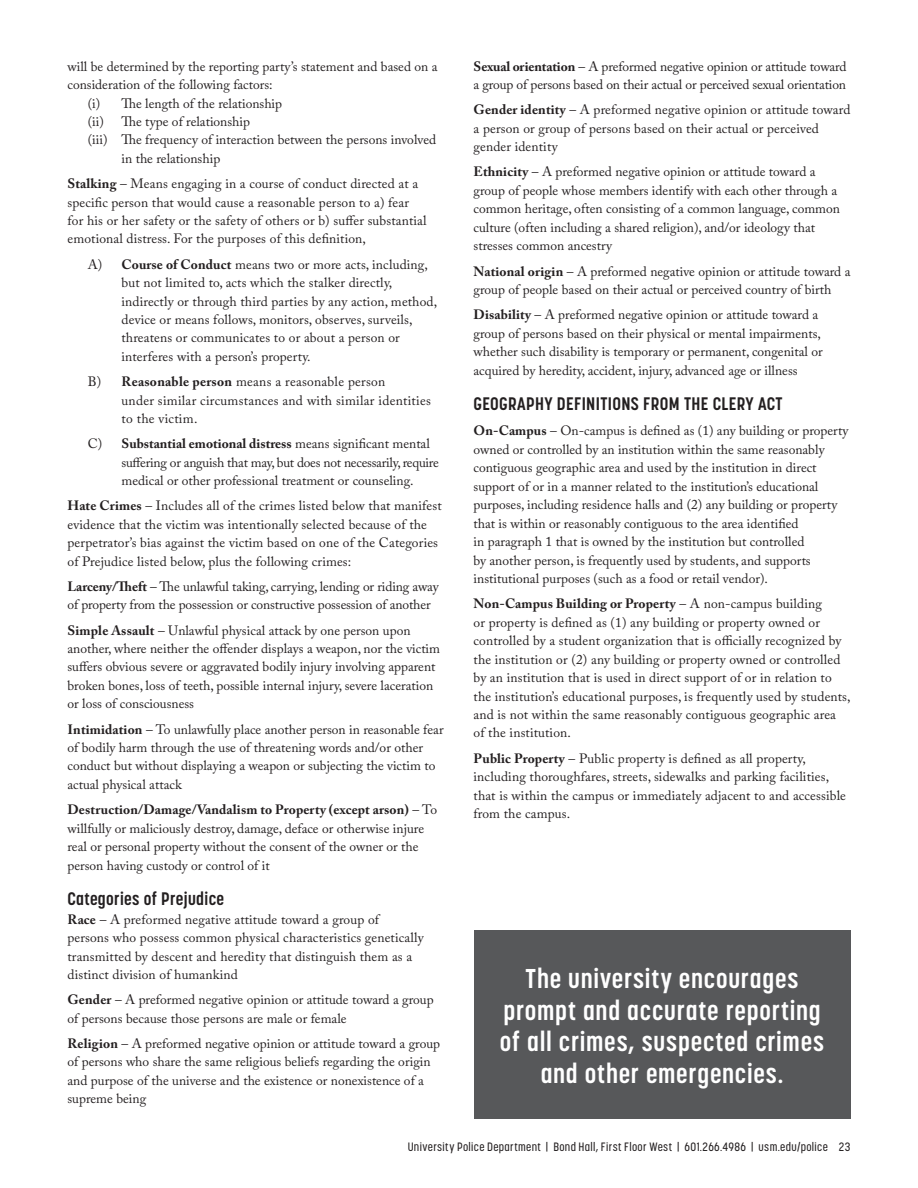
<style>
.page{position:relative;width:918px;height:1188px;background:#fff}
.page>*{position:absolute;margin:0;border:0;box-sizing:border-box;transform-origin:0 0}
.Quote_Text{font:700 27px/31.5px "Korolev Condensed";letter-spacing:.03em;color:#fff;text-align:center}
.Subheads_-_Korolev_Con_Bold{font:700 18px "Korolev Condensed";letter-spacing:.02em;color:#231f20}
.t1{font:13.5px/18.5px "Adobe Caslon Pro";color:#231f20}
.t2{font:13.5px/18.5px "Adobe Caslon Pro";letter-spacing:.02em;color:#231f20}
.t3{font:500 12px "Korolev Condensed";letter-spacing:.03em;color:#231f20}
.s1{font-weight:700}
</style>
<div class="page">
<div style="left:474px;top:930px;width:376px;height:189px;background:#57585a"></div>
<p class="t1" style="left:68px;top:57px;width:372px">will be determined by the reporting party’s statement and based on a consideration of the following factors:</p>
<p class="t1" style="left:88px;top:94px;width:196px">(i) The length of the relationship</p>
<p class="t1" style="left:88px;top:112px;width:164px">(ii) The type of relationship</p>
<p class="t1" style="left:122px;top:131px;width:316px;text-indent:-34px">(iii) The frequency of interaction between the persons involved in the relationship</p>
<p class="t1" style="left:68px;top:174px;width:361px"><span class="s1">Stalking</span> – Means engaging in a course of conduct directed at a specific person that would cause a reasonable person to a) fear for his or her safety or the safety of others or b) suffer substantial emotional distress. For the purposes of this definition,</p>
<p class="t1" style="left:122px;top:255px;width:317px;text-indent:-34px">A) <span class="s1">Course of Conduct</span> means two or more acts, including, but not limited to, acts which the stalker directly, indirectly or through third parties by any action, method, device or means follows, monitors, observes, surveils, threatens or communicates to or about a person or interferes with a person’s property.</p>
<p class="t2" style="left:122px;top:372px;width:311px;text-indent:-34px">B) <span class="s1">Reasonable person</span> means a reasonable person<br>under similar circumstances and with similar identities to the victim.</p>
<p class="t1" style="left:122px;top:434px;width:319px;text-indent:-34px">C) <span class="s1">Substantial emotional distress</span> means significant mental suffering or anguish that may, but does not necessarily, require medical or other professional treatment or counseling.</p>
<p class="t1" style="left:68px;top:496px;width:376px"><span class="s1">Hate Crimes</span> – Includes all of the crimes listed below that manifest evidence that the victim was intentionally selected because of the perpetrator’s bias against the victim based on one of the Categories of Prejudice listed below, plus the following crimes:</p>
<p class="t1" style="left:68px;top:577px;width:373px"><span class="s1">Larceny/Theft</span> – The unlawful taking, carrying, lending or riding away of property from the possession or constructive possession of another</p>
<p class="t1" style="left:68px;top:621px;width:374px"><span class="s1">Simple Assault</span> – Unlawful physical attack by one person upon another, where neither the offender displays a weapon, nor the victim suffers obvious severe or aggravated bodily injury involving apparent broken bones, loss of teeth, possible internal injury, severe laceration or loss of consciousness</p>
<p class="t1" style="left:68px;top:720px;width:378px"><span class="s1">Intimidation</span> – To unlawfully place another person in reasonable fear of bodily harm through the use of threatening words and/or other conduct but without displaying a weapon or subjecting the victim to actual physical attack</p>
<p class="t1" style="left:68px;top:800px;width:371px"><span class="s1">Destruction/Damage/Vandalism to Property (except arson)</span> – To willfully or maliciously destroy, damage, deface or otherwise injure real or personal property without the consent of the owner or the person having custody or control of it</p>
<h2 class="Subheads_-_Korolev_Con_Bold" style="left:68px;top:888px;width:158px">Categories of Prejudice</h2>
<p class="t1" style="left:68px;top:910px;width:358px"><span class="s1">Race</span> – A preformed negative attitude toward a group of persons who possess common physical characteristics genetically transmitted by descent and heredity that distinguish them as a distinct division of humankind</p>
<p class="t1" style="left:68px;top:990px;width:368px"><span class="s1">Gender</span> – A preformed negative opinion or attitude toward a group of persons because those persons are male or female</p>
<p class="t1" style="left:68px;top:1034px;width:374px"><span class="s1">Religion</span> – A preformed negative opinion or attitude toward a group of persons who share the same religious beliefs regarding the origin and purpose of the universe and the existence or nonexistence of a supreme being</p>
<p class="t1" style="left:474px;top:57px;width:374px"><span class="s1">Sexual orientation</span> – A preformed negative opinion or attitude toward a group of persons based on their actual or perceived sexual orientation</p>
<p class="t1" style="left:474px;top:100px;width:378px"><span class="s1">Gender identity</span> – A preformed negative opinion or attitude toward a person or group of persons based on their actual or perceived gender identity</p>
<p class="t1" style="left:474px;top:163px;width:368px"><span class="s1">Ethnicity</span> – A preformed negative opinion or attitude toward a group of people whose members identify with each other through a common heritage, often consisting of a common language, common culture (often including a shared religion), and/or ideology that stresses common ancestry</p>
<p class="t1" style="left:474px;top:262px;width:378px"><span class="s1">National origin</span> – A preformed negative opinion or attitude toward a group of people based on their actual or perceived country of birth</p>
<p class="t1" style="left:474px;top:305px;width:351px"><span class="s1">Disability</span> – A preformed negative opinion or attitude toward a group of persons based on their physical or mental impairments, whether such disability is temporary or permanent, congenital or acquired by heredity, accident, injury, advanced age or illness</p>
<h2 class="Subheads_-_Korolev_Con_Bold" style="left:474px;top:393px;width:310px">GEOGRAPHY DEFINITIONS FROM THE CLERY ACT</h2>
<p class="t1" style="left:474px;top:422px;width:376px"><span class="s1">On-Campus</span> – On-campus is defined as (1) any building or property owned or controlled by an institution within the same reasonably contiguous geographic area and used by the institution in direct support of or in a manner related to the institution’s educational purposes, including residence halls and (2) any building or property that is within or reasonably contiguous to the area identified<br>in paragraph 1 that is owned by the institution but controlled<br>by another person, is frequently used by students, and supports institutional purposes (such as a food or retail vendor).</p>
<p class="t1" style="left:474px;top:594px;width:379px"><span class="s1">Non-Campus Building or Property</span> – A non-campus building<br>or property is defined as (1) any building or property owned or controlled by a student organization that is officially recognized by the institution or (2) any building or property owned or controlled by an institution that is used in direct support of or in relation to the institution’s educational purposes, is frequently used by students, and is not within the same reasonably contiguous geographic area<br>of the institution.</p>
<p class="t1" style="left:474px;top:749px;width:374px"><span class="s1">Public Property</span> – Public property is defined as all property, including thoroughfares, streets, sidewalks and parking facilities, that is within the campus or immediately adjacent to and accessible from the campus.</p>
<p class="Quote_Text" style="left:500px;top:963px;width:326px">The university encourages prompt and accurate reporting of all crimes, suspected crimes and other emergencies.</p>
<p class="t3" style="left:408px;top:1140px;width:444px">University Police Department | Bond Hall, First Floor West | 601.266.4986 | usm.edu/police 23</p>
</div>
